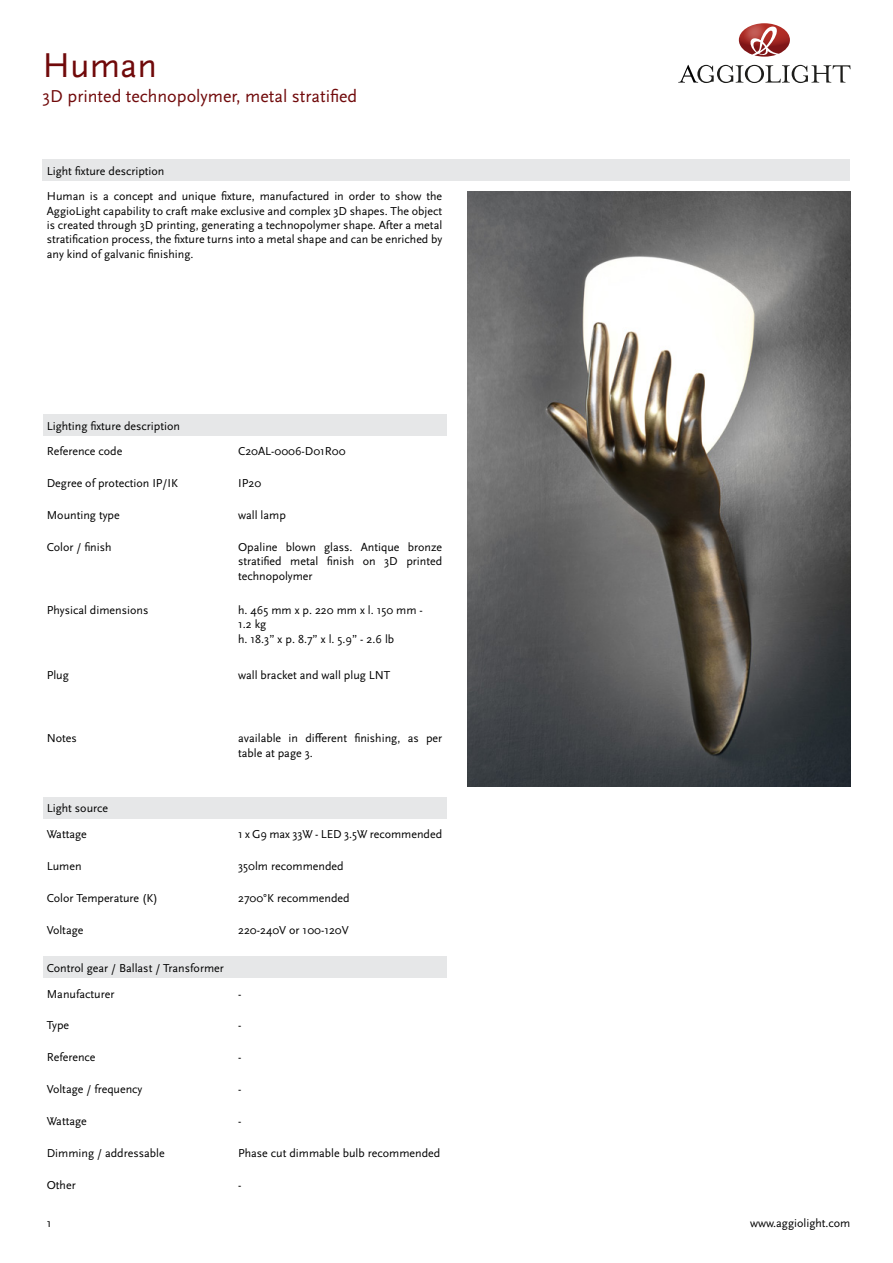
<style>
.page{position:relative;width:893px;height:1263px;background:#fff}
.page>*{position:absolute;margin:0;border:0;box-sizing:border-box;transform-origin:0 0}
.t1{font:36px "Scala Sans Pro";color:#70090a}
.t2{font:18px "Scala Sans Pro";color:#70090a}
.t3{font:12px/14.4px "Scala Sans Pro";color:#000}
</style>
<div class="page">
<svg style="left:739px;top:23px;width:51px;height:34px"></svg>
<svg style="left:678px;top:65px;width:172px;height:18px"></svg>
<div style="left:43px;top:159px;width:807px;height:22px;background:#e6e7e8"></div>
<div style="left:43px;top:415px;width:403px;height:21px;background:#e6e7e8"></div>
<div style="left:43px;top:797px;width:403px;height:22px;background:#e6e7e8"></div>
<div style="left:43px;top:957px;width:403px;height:21px;background:#e6e7e8"></div>
<img style="left:468px;top:191px;width:382px;height:596px">
<h1 class="t1" style="left:43px;top:44px;width:116px">Human</h1>
<h2 class="t2" style="left:43px;top:86px;width:316px">3D printed technopolymer, metal stratified</h2>
<p class="t3" style="left:47px;top:163px;width:119px">Light fixture description</p>
<p class="t3" style="left:47px;top:189px;width:397px;text-align:justify">Human is a concept and unique fixture, manufactured in order to show the AggioLight capability to craft make exclusive and complex 3D shapes. The object is created through 3D printing, generating a technopolymer shape. After a metal stratification process, the fixture turns into a metal shape and can be enriched by any kind of galvanic finishing.</p>
<p class="t3" style="left:47px;top:413px;width:135px;line-height:25.7px">Lighting fixture description<br>Reference code</p>
<p class="t3" style="left:47px;top:476px;width:133px">Degree of protection IP/IK</p>
<p class="t3" style="left:47px;top:508px;width:74px">Mounting type</p>
<p class="t3" style="left:47px;top:540px;width:66px">Color / finish</p>
<p class="t3" style="left:47px;top:603px;width:103px">Physical dimensions</p>
<p class="t3" style="left:47px;top:667px;width:24px">Plug</p>
<p class="t3" style="left:47px;top:731px;width:32px">Notes</p>
<p class="t3" style="left:47px;top:801px;width:63px">Light source</p>
<p class="t3" style="left:238px;top:444px;width:109px">C20AL-0006-D01R00</p>
<p class="t3" style="left:238px;top:476px;width:25px">IP20</p>
<p class="t3" style="left:238px;top:508px;width:49px">wall lamp</p>
<p class="t3" style="left:238px;top:540px;width:206px;text-align:justify">Opaline blown glass. Antique bronze stratified metal finish on 3D printed technopolymer</p>
<p class="t3" style="left:238px;top:603px;width:186px">h. 465 mm x p. 220 mm x l. 150 mm -<br>1.2 kg<br>h. 18.3” x p. 8.7” x l. 5.9” - 2.6 lb</p>
<p class="t3" style="left:238px;top:667px;width:154px">wall bracket and wall plug LNT</p>
<p class="t3" style="left:238px;top:731px;width:206px">available in different finishing, as per table at page 3.</p>
<p class="t3" style="left:47px;top:827px;width:42px">Wattage</p>
<p class="t3" style="left:238px;top:827px;width:206px">1 x G9 max 33W - LED 3.5W recommended</p>
<p class="t3" style="left:47px;top:859px;width:36px">Lumen</p>
<p class="t3" style="left:238px;top:859px;width:107px">350lm recommended</p>
<p class="t3" style="left:47px;top:891px;width:113px">Color Temperature (K)</p>
<p class="t3" style="left:238px;top:891px;width:113px">2700°K recommended</p>
<p class="t3" style="left:47px;top:922px;width:38px">Voltage</p>
<p class="t3" style="left:238px;top:922px;width:112px">220-240V or 100-120V</p>
<p class="t3" style="left:47px;top:961px;width:179px">Control gear / Ballast / Transformer</p>
<p class="t3" style="left:47px;top:986px;width:69px">Manufacturer</p>
<p class="t3" style="left:238px;top:986px;width:5px">-</p>
<p class="t3" style="left:47px;top:1018px;width:24px">Type</p>
<p class="t3" style="left:238px;top:1018px;width:5px">-</p>
<p class="t3" style="left:47px;top:1050px;width:50px">Reference</p>
<p class="t3" style="left:238px;top:1050px;width:5px">-</p>
<p class="t3" style="left:47px;top:1082px;width:97px">Voltage / frequency</p>
<p class="t3" style="left:238px;top:1082px;width:5px">-</p>
<p class="t3" style="left:47px;top:1114px;width:42px">Wattage</p>
<p class="t3" style="left:238px;top:1114px;width:5px">-</p>
<p class="t3" style="left:47px;top:1146px;width:119px">Dimming / addressable</p>
<p class="t3" style="left:238px;top:1146px;width:204px">Phase cut dimmable bulb recommended</p>
<p class="t3" style="left:47px;top:1178px;width:30px">Other</p>
<p class="t3" style="left:238px;top:1178px;width:5px">-</p>
<p class="t3" style="left:47px;top:1216px;width:6px">1</p>
<p class="t3" style="left:750px;top:1216px;width:102px">www.aggiolight.com</p>
</div>
